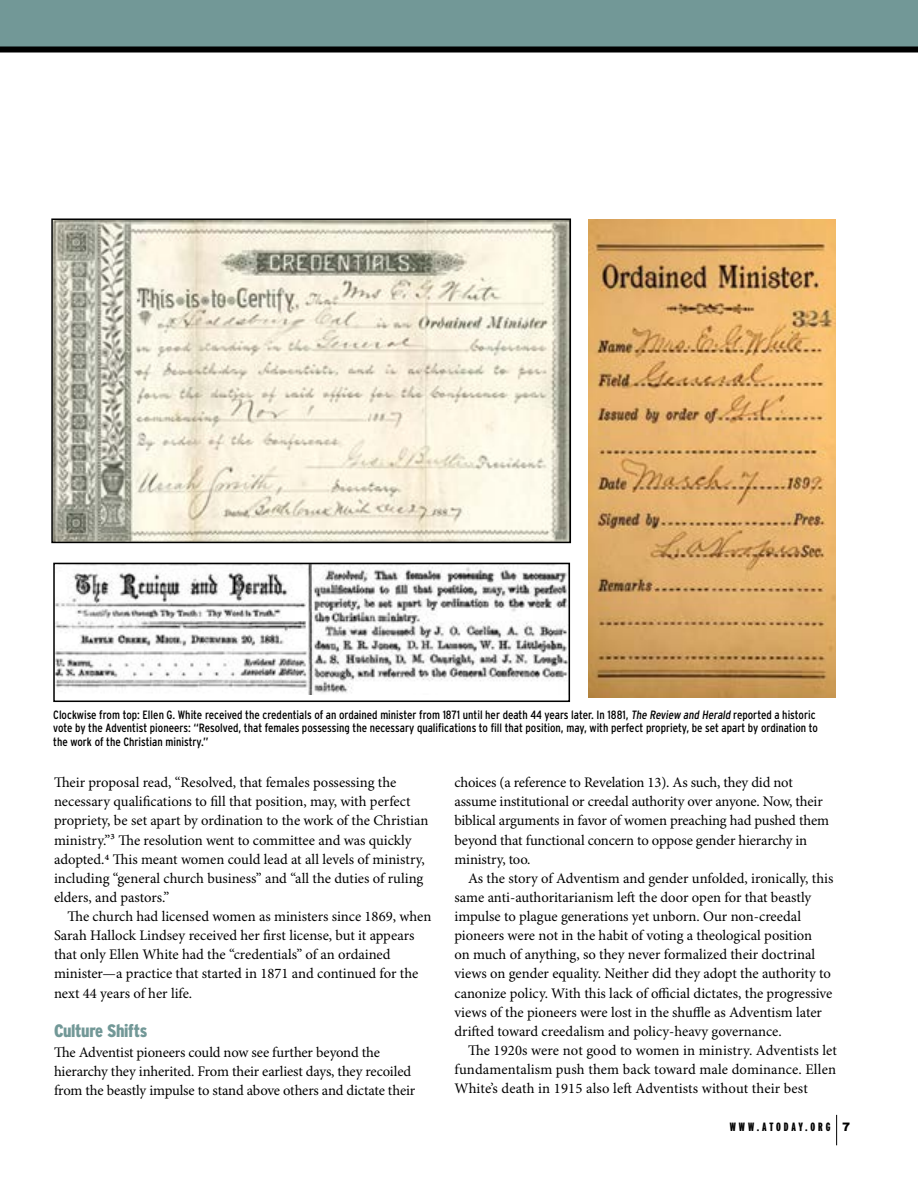
<style>
.page{position:relative;width:918px;height:1188px;background:#fff}
.page>*{position:absolute;margin:0;border:0;box-sizing:border-box;transform-origin:0 0}
.t1{font:900 condensed 18px "Interstate";letter-spacing:-.02em;color:#729897}
.t2{font:14.7px/19.2px "Minion Pro";letter-spacing:-.01em;color:#000}
.t3{font:condensed 12px/13.5px "Interstate";color:#000}
.t4{font:900 extra-condensed 12px "Interstate";letter-spacing:.245em;color:#000}
.s1{font-stretch:normal}
</style>
<div class="page">
<div style="left:0;top:0;width:918px;height:49px;background:#729897"></div>
<div style="left:0;top:46px;width:918px;height:6px;background:#000"></div>
<hr style="left:836px;top:1115px;width:1px;height:30px;background:#000">
<img style="left:56px;top:566px;width:511px;height:128px">
<div style="left:53px;top:563px;width:517px;height:139px;border:2px solid #000"></div>
<img style="left:54px;top:221px;width:514px;height:319px">
<div style="left:51px;top:218px;width:520px;height:325px;border:2px solid #000"></div>
<img style="left:588px;top:220px;width:248px;height:478px">
<p class="t3" style="left:53px;top:708px;width:766px">Clockwise from top: Ellen G. White received the credentials of an ordained minister from 1871 until her death 44 years later. In 1881, TheReviewandHeraldreported a historic vote by the Adventist pioneers: “Resolved, that females possessing the necessary qualifications to fill that position, may, with perfect propriety, be set apart by ordination to the work of the Christian ministry.”</p>
<p class="t2" style="left:54px;top:773px;width:376px">Their proposal read, “Resolved, that females possessing the necessary qualifications to fill that position, may, with perfect propriety, be set apart by ordination to the work of the Christian ministry.”3 The resolution went to committee and was quickly adopted.4 This meant women could lead at all levels of ministry, including “general church business” and “all the duties of ruling elders, and pastors.”</p>
<p class="t2" style="left:54px;top:907px;width:379px;text-indent:13px">The church had licensed women as ministers since 1869, when Sarah Hallock Lindsey received her first license, but it appears that only Ellen White had the “credentials” of an ordained minister—a practice that started in 1871 and continued for the next 44 years of her life.</p>
<p class="t1" style="left:54px;top:1021px;width:95px">Culture Shifts</p>
<p class="t2" style="left:54px;top:1043px;width:363px">The Adventist pioneers could now see further beyond the hierarchy they inherited. From their earliest days, they recoiled from the beastly impulse to stand above others and dictate their</p>
<p class="t2" style="left:455px;top:773px;width:376px">choices (a reference to Revelation 13). As such, they did not assume institutional or creedal authority over anyone. Now, their biblical arguments in favor of women preaching had pushed them beyond that functional concern to oppose gender hierarchy in ministry, too.</p>
<p class="t2" style="left:455px;top:869px;width:380px;text-indent:13px">As the story of Adventism and gender unfolded, ironically, this same anti-authoritarianism left the door open for that beastly impulse to plague generations yet unborn. Our non-creedal pioneers were not in the habit of voting a theological position<br>on much of anything, so they never formalized their doctrinal views on gender equality. Neither did they adopt the authority to canonize policy. With this lack of official dictates, the progressive views of the pioneers were lost in the shuffle as Adventism later drifted toward creedalism and policy-heavy governance.</p>
<p class="t2" style="left:455px;top:1041px;width:384px;text-align:justify;text-indent:13px">The 1920s were not good to women in ministry. Adventists let fundamentalism push them back toward male dominance. Ellen White’s death in 1915 also left Adventists without their best</p>
<p class="t4" style="left:730px;top:1121px;width:122px">WWW.ATODAY.ORG <span class="s1">7</span></p>
</div>
